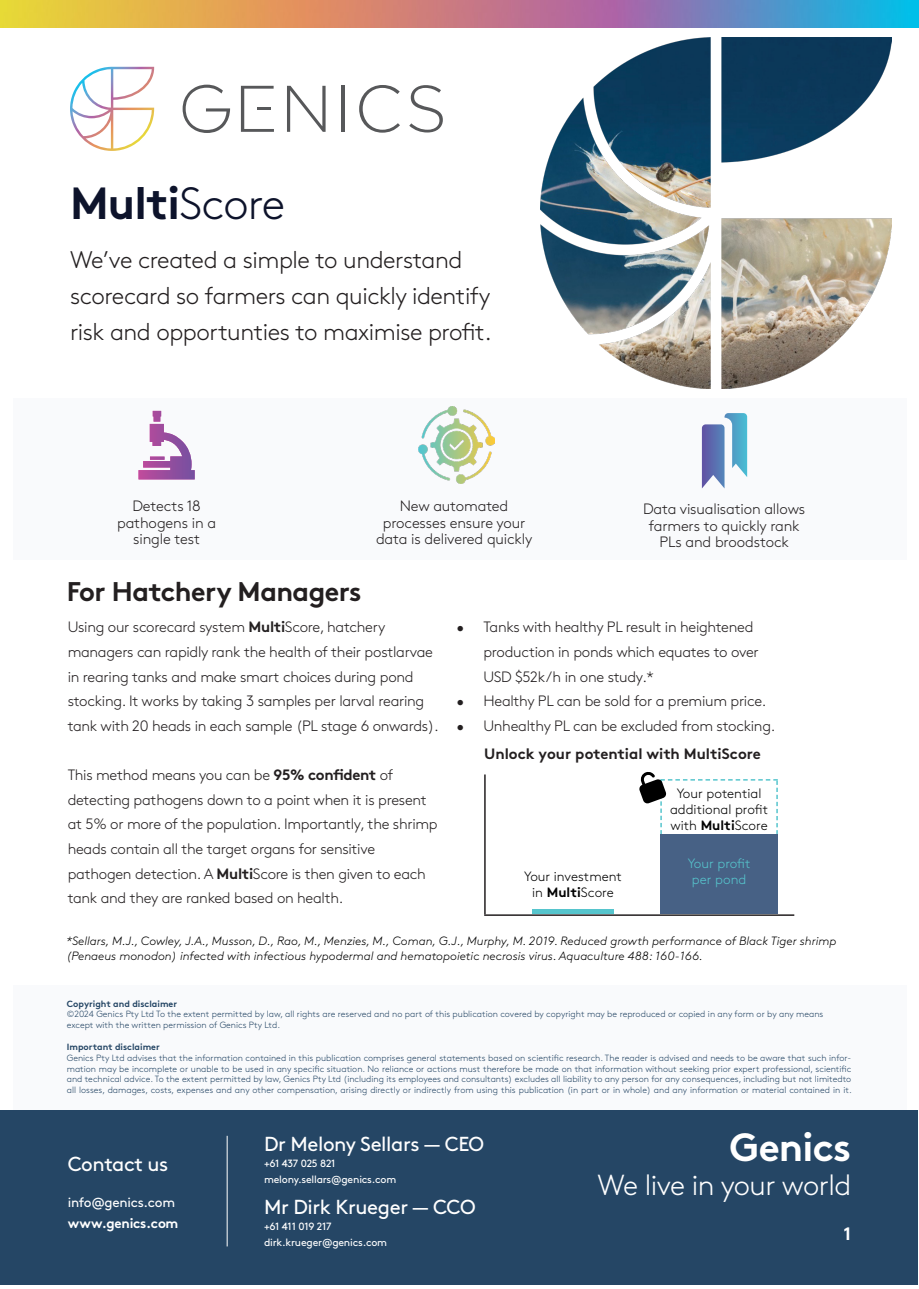
<style>
.page{position:relative;width:919px;height:1289px;background:#fff}
.page>*{position:absolute;margin:0;border:0;box-sizing:border-box;transform-origin:0 0}
.t1{font:700 45px "Brown";letter-spacing:-.02em;color:#0d132b}
.t2{font:700 39.3px "Brown";letter-spacing:-.02em;color:#fff}
.t3{font:300 28.95px "Brown";letter-spacing:-.02em;color:#fff}
.t4{font:700 27px "Brown";letter-spacing:-.02em;color:#231f20}
.t5{font:300 24px/36px "Brown";letter-spacing:-.02em;color:#231f20}
.t6{font:20.25px "Brown";letter-spacing:-.02em;color:#fff}
.t7{font:700 18px "Brown";color:#fff}
.t8{font:300 15px/24.6px "Brown";letter-spacing:-.02em;color:#231f20}
.t9{font:700 15px "Brown";color:#231f20}
.t10{font:300 13.5px/16.2px "Brown";color:#000;text-align:center}
.t11{font:300 13.5px/16.2px "Brown";color:#56c5cd;text-align:center}
.t12{font:13.5px "Brown";letter-spacing:-.02em;color:#fff}
.t13{font:700 13.5px "Brown";letter-spacing:-.02em;color:#fff}
.t14{font:italic 300 12px/14.4px "Brown";color:#000}
.t15{font:10.5px "Brown";letter-spacing:-.02em;color:#fff}
.t16{font:300 9px/10.8px "Brown";color:#254665}
.t17{font:700 9px "Brown";color:#254665}
.t18{font:700 7.5px "Helvetica Neue";color:#000}
.s1{font-weight:300}
.s2{font-weight:700}
</style>
<div class="page">
<div style="left:13px;top:985px;width:893px;height:125px;background:#f9fafc"></div>
<div style="left:1px;top:1110px;width:917px;height:174px;background:#254665"></div>
<img style="left:0;top:0;width:918px;height:27px">
<svg style="left:183px;top:85px;width:47px;height:48px"></svg>
<svg style="left:287px;top:86px;width:38px;height:46px"></svg>
<hr style="left:342px;top:86px;width:3px;height:46px;background:#57585a">
<svg style="left:359px;top:85px;width:41px;height:48px"></svg>
<svg style="left:409px;top:85px;width:34px;height:47px"></svg>
<svg style="left:241px;top:86px;width:33px;height:46px"></svg>
<svg style="left:70px;top:67px;width:84px;height:84px"></svg>
<img style="left:540px;top:38px;width:351px;height:350px">
<div style="left:13px;top:398px;width:893px;height:161px;background:#f9fafc"></div>
<svg style="left:701px;top:413px;width:46px;height:75px"></svg>
<svg style="left:138px;top:411px;width:57px;height:68px"></svg>
<hr style="left:227px;top:1135px;width:1px;height:111px;background:#fff">
<img style="left:418px;top:407px;width:76px;height:76px">
<hr style="left:484px;top:774px;width:1px;height:140px;background:#231f20">
<hr style="left:484px;top:914px;width:310px;height:1px;background:#231f20">
<div style="left:532px;top:909px;width:81px;height:5px;background:#56c5cd"></div>
<div style="left:660px;top:834px;width:117px;height:80px;background:#476185"></div>
<svg style="left:639px;top:772px;width:138px;height:62px"></svg>
<p class="t1" style="left:70px;top:166px;width:217px">Multi<span class="s1">Score</span></p>
<p class="t5" style="left:70px;top:240px;width:423px">We’ve created a simple to understand scorecard so farmers can quickly identify risk and opportunties to maximise profit.</p>
<p class="t8" style="left:117px;top:497px;width:101px;line-height:16.2px;text-align:center">Detects 18 pathogens in a single test</p>
<p class="t4" style="left:67px;top:569px;width:296px">For Hatchery Managers</p>
<p class="t8" style="left:376px;top:497px;width:158px;line-height:16.2px;text-align:center">New automated processes ensure your data is delivered quickly</p>
<p class="t8" style="left:643px;top:500px;width:164px;line-height:16.2px;text-align:center">Data visualisation allows farmers to quickly rank<br>PLs and broodstock</p>
<p class="t8" style="left:68px;top:614px;width:319px">Using our scorecard system <span class="s2">Multi</span>Score, hatchery</p>
<p class="t8" style="left:68px;top:638px;width:367px">managers can rapidly rank the health of their postlarvae</p>
<p class="t8" style="left:68px;top:663px;width:372px">in rearing tanks and make smart choices during pond stocking. It works by taking 3 samples per larval rearing tank with 20 heads in each sample (PL stage 6 onwards).</p>
<p class="t8" style="left:68px;top:761px;width:371px">This method means you can be <span class="s2">95% confident</span> of detecting pathogens down to a point when it is present at 5% or more of the population. Importantly, the shrimp heads contain all the target organs for sensitive</p>
<p class="t8" style="left:68px;top:860px;width:359px">pathogen detection. A <span class="s2">Multi</span>Score is then given to each tank and they are ranked based on health.</p>
<p class="t8" style="left:483px;top:614px;width:277px;text-indent:-27px">• Tanks with healthy PL result in heightened production in ponds which equates to over<br>USD $52k/h in one study.*</p>
<p class="t8" style="left:456px;top:687px;width:311px">• Healthy PL can be sold for a premium price.</p>
<p class="t8" style="left:456px;top:712px;width:320px">• Unhealthy PL can be excluded from stocking.</p>
<p class="t9" style="left:484px;top:741px;width:278px">Unlock your potential with MultiScore</p>
<p class="t10" style="left:524px;top:867px;width:99px">Your investment in <span class="s2">Multi</span>Score</p>
<p class="t10" style="left:670px;top:783px;width:100px">Your potential additional profit</p>
<p class="t18" style="left:645px;top:822px;width:90px;rotate:-20deg">Created by annisa cakep</p>
<p class="t18" style="left:647px;top:829px;width:81px;rotate:-20deg">from the Noun Project</p>
<p class="t10" style="left:670px;top:816px;width:99px">with <span class="s2">Multi</span>Score</p>
<p class="t11" style="left:687px;top:854px;width:64px">Your profit per pond</p>
<p class="t14" style="left:66px;top:933px;width:771px">*Sellars, M.J., Cowley, J.A., Musson, D., Rao, M., Menzies, M., Coman, G.J., Murphy, M. 2019. Reduced growth performance of Black Tiger shrimp (Penaeus monodon) infected with infectious hypodermal and hematopoietic necrosis virus. Aquaculture 488: 160-166.</p>
<p class="t17" style="left:67px;top:996px;width:112px">Copyright and disclaimer</p>
<p class="t16" style="left:67px;top:1008px;width:758px">©2024 Genics Pty Ltd To the extent permitted by law, all rights are reserved and no part of this publication covered by copyright may be reproduced or copied in any form or by any means except with the written permission of Genics Pty Ltd.</p>
<p class="t17" style="left:67px;top:1039px;width:94px">Important disclaimer</p>
<p class="t16" style="left:67px;top:1051px;width:786px;text-align:justify">Genics Pty Ltd advises that the information contained in this publication comprises general statements based on scientific research. The reader is advised and needs to be aware that such infor&shy;mation may be incomplete or unable to be used in any specific situation. No reliance or actions must therefore be made on that information without seeking prior expert professional, scientific and technical advice. To the extent permitted by law, Genics Pty Ltd (including its employees and consultants) excludes all liability to any person for any consequences, including but not limitedto all losses, damages, costs, expenses and any other compensation, arising directly or indirectly from using this publication (in part or in whole) and any information or material contained in it.</p>
<p class="t6" style="left:68px;top:1148px;width:102px">Contact us</p>
<p class="t12" style="left:68px;top:1192px;width:109px">info@genics.com</p>
<p class="t13" style="left:68px;top:1212px;width:112px">www.genics.com</p>
<p class="t6" style="left:264px;top:1128px;width:221px">Dr Melony Sellars — CEO</p>
<p class="t15" style="left:264px;top:1155px;width:73px">+61 437 025 821</p>
<p class="t15" style="left:264px;top:1171px;width:134px">melony.sellars@genics.com</p>
<p class="t6" style="left:264px;top:1191px;width:213px">Mr Dirk Krueger — CCO</p>
<p class="t15" style="left:264px;top:1218px;width:69px">+61 411 019 217</p>
<p class="t15" style="left:264px;top:1234px;width:125px">dirk.krueger@genics.com</p>
<p class="t2" style="left:729px;top:1115px;width:123px">Genics</p>
<p class="t3" style="left:597px;top:1164px;width:255px">We live in your world</p>
<p class="t7" style="left:843px;top:1219px;width:9px">1</p>
</div>
